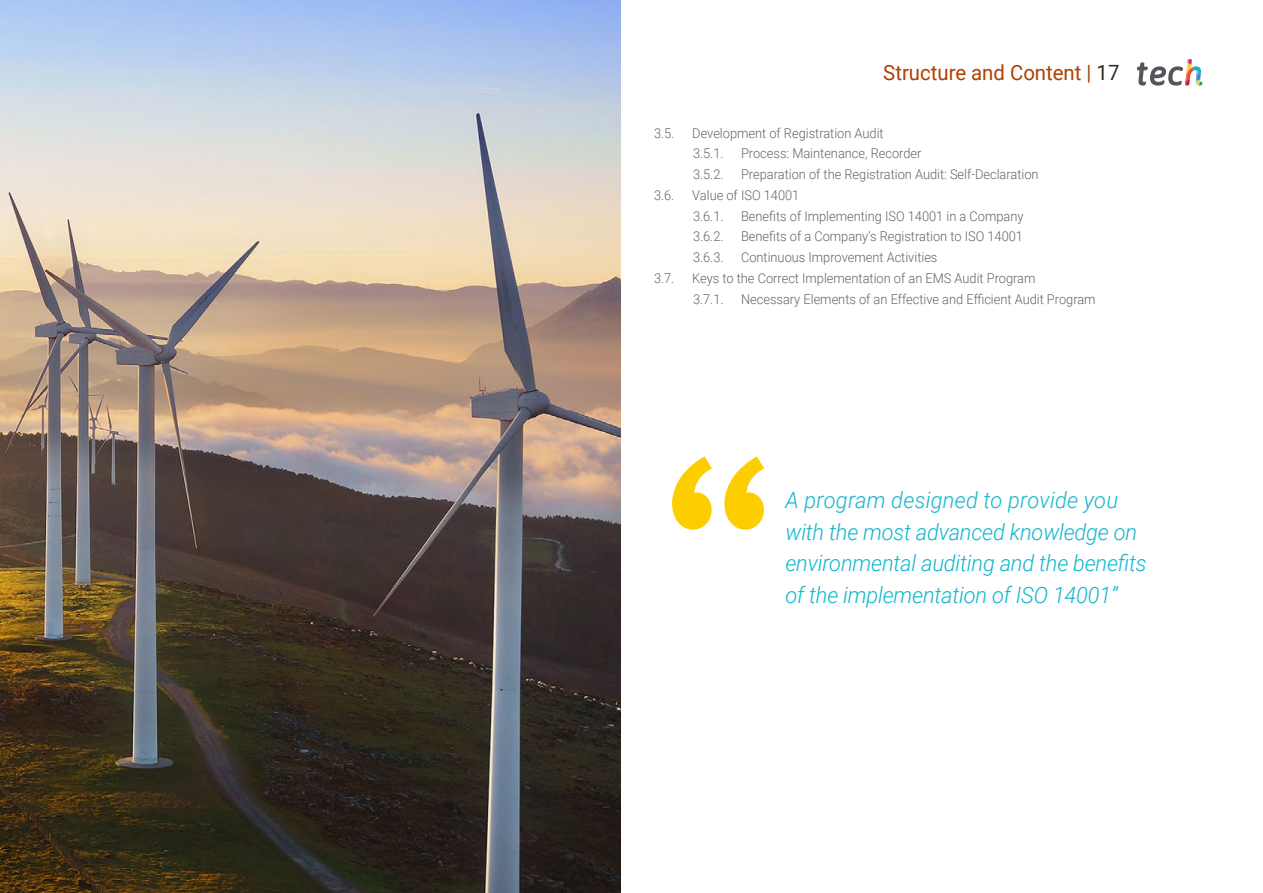
<style>
.page{position:relative;width:1263px;height:893px;background:#fff}
.page>*{position:absolute;margin:0;border:0;box-sizing:border-box;transform-origin:0 0}
.t1{font:italic 300 22.5px/31.5px "Roboto";letter-spacing:-.01em;color:#0fb6cf}
.t2{font:21px "Roboto";color:#ae4000}
.t3{font:300 13.5px/20.7px "Roboto";color:#61646a;scale:.95 1}
.s1{color:#312e20}
</style>
<div class="page">
<svg style="left:672px;top:456px;width:92px;height:74px"></svg>
<img style="left:0;top:0;width:621px;height:893px">
<svg style="left:1137px;top:59px;width:65px;height:27px"></svg>
<h2 class="t2" style="left:883px;top:57px;width:238px">Structure and Content | <span class="s1">17</span></h2>
<p class="t3" style="left:654px;top:122px;width:23px">3.5.</p>
<p class="t3" style="left:692px;top:122px;width:203px">Development of Registration Audit<br>3.5.1.</p>
<p class="t3" style="left:741px;top:143px;width:192px">Process: Maintenance, Recorder</p>
<p class="t3" style="left:693px;top:164px;width:34px">3.5.2.</p>
<p class="t3" style="left:741px;top:164px;width:315px">Preparation of the Registration Audit: Self-Declaration</p>
<p class="t3" style="left:654px;top:184px;width:23px">3.6.</p>
<p class="t3" style="left:692px;top:184px;width:114px">Value of ISO 14001<br>3.6.1.</p>
<p class="t3" style="left:741px;top:205px;width:299px">Benefits of Implementing ISO 14001 in a Company</p>
<p class="t3" style="left:693px;top:226px;width:34px">3.6.2.</p>
<p class="t3" style="left:741px;top:226px;width:298px">Benefits of a Company's Registration to ISO 14001</p>
<p class="t3" style="left:693px;top:247px;width:34px">3.6.3.</p>
<p class="t3" style="left:741px;top:247px;width:208px">Continuous Improvement Activities</p>
<p class="t3" style="left:654px;top:267px;width:23px">3.7.</p>
<p class="t3" style="left:692px;top:267px;width:363px">Keys to the Correct Implementation of an EMS Audit Program<br>3.7.1.</p>
<p class="t3" style="left:741px;top:288px;width:375px">Necessary Elements of an Effective and Efficient Audit Program</p>
<h1 class="t1" style="left:785px;top:484px;width:363px">A program designed to provide you with the most advanced knowledge on environmental auditing and the benefits of the implementation of ISO 14001”</h1>
</div>
